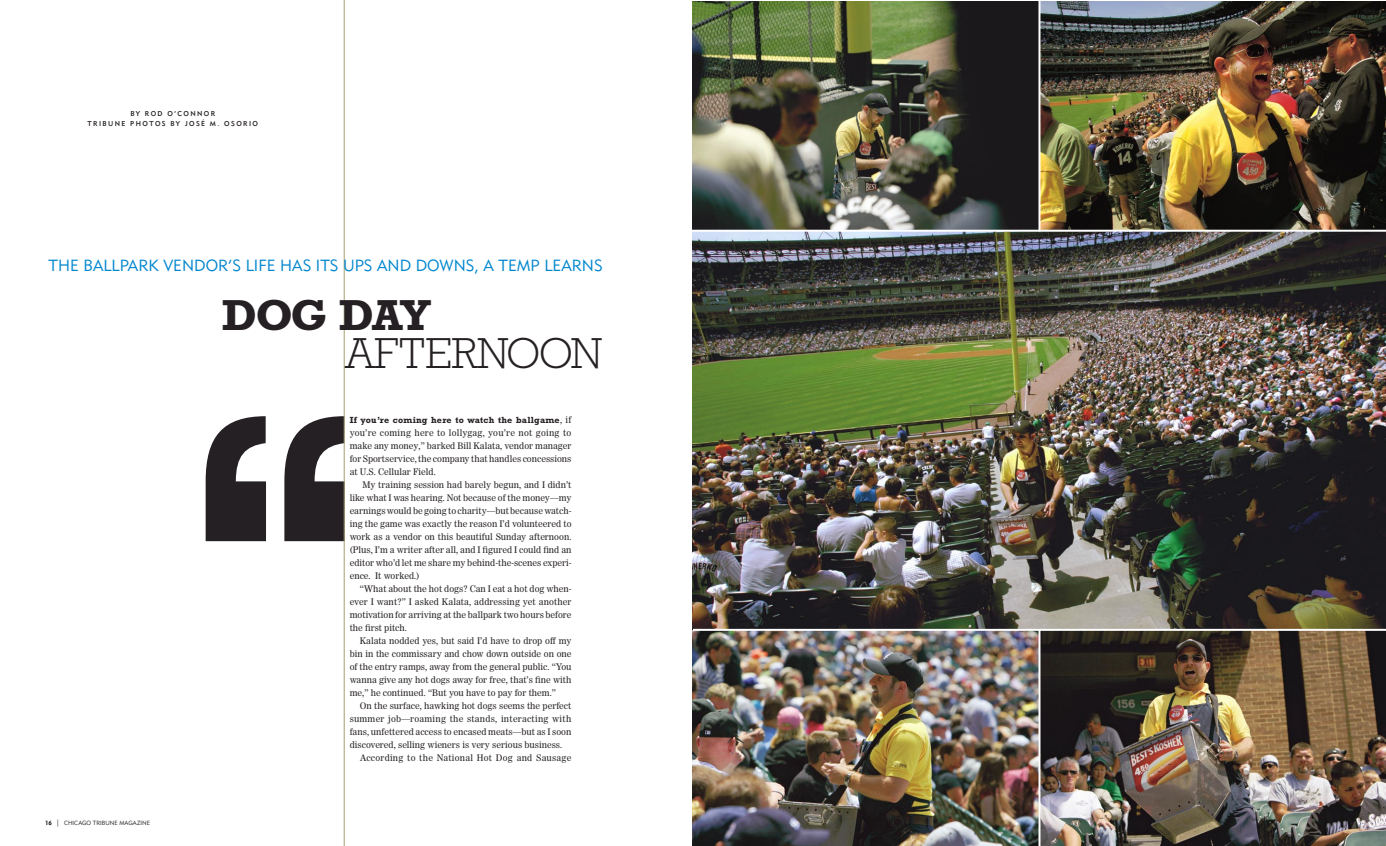
<style>
.page{position:relative;width:1386px;height:846px;background:#fff}
.page>*{position:absolute;margin:0;border:0;box-sizing:border-box;transform-origin:0 0}
.Body_type_-_Worldwd_9_10_5{font:700 364.3px "Rockwell";color:#252023}
.t1{font:300 44px "Rockwell";letter-spacing:-.005em;color:#252023}
.t2{font:700 44px "Rockwell";letter-spacing:-.05em;color:#252023}
.t3{font:16px "Geometric 415 BT Lite A";color:#0086ce}
.Body_type_-_Worldwd_9_10_5-2{font:9px/13px "Worldwide";color:#252023;text-align:justify}
.Body_type_-_Worldwd_9_10_5-3{font:9px "Worldwide";letter-spacing:.025em;color:#252023}
.t4{font:7px "Geometric 415 BT Medium A";letter-spacing:.2em;color:#252023}
.t5{font:6px "Geometric 415 BT Lite A";color:#252023}
.s1{font-family:"Geometric 415 BT Black A"}
.s2{font-size:7px}
.s3{font-family:"Rockwell";font-weight:700}
</style>
<div class="page">
<img style="left:693px;top:631px;width:345px;height:215px">
<img style="left:1040px;top:2px;width:345px;height:228px">
<img style="left:693px;top:2px;width:345px;height:228px">
<img style="left:1041px;top:631px;width:344px;height:215px">
<img style="left:693px;top:232px;width:692px;height:397px">
<hr style="left:344px;top:0;width:1px;height:846px;background:#a6a16e">
<p class="t4" style="left:130px;top:110px;width:86px">BY ROD O’CONNOR</p>
<p class="t4" style="left:88px;top:120px;width:172px">TRIBUNE PHOTOS BY JOSÉ M. OSORIO</p>
<p class="t3" style="left:49px;top:256px;width:556px">THE BALLPARK VENDOR’S LIFE HAS ITS UPS AND DOWNS, A TEMP LEARNS</p>
<p class="t2" style="left:222px;top:289px;width:211px">DOG DAY</p>
<p class="t1" style="left:345px;top:329px;width:258px">AFTERNOON</p>
<p class="t5" style="left:45px;top:819px;width:107px"><span class="s1">16</span> <span class="s2">|</span> CHICAGO TRIBUNE MAGAZINE</p>
<p class="Body_type_-_Worldwd_9_10_5" style="left:171px;top:325px;width:211px">‘‘</p>
<p class="Body_type_-_Worldwd_9_10_5-2" style="left:350px;top:413px;width:223px"><span class="s3">If you’re coming here to watch the ballgame</span>, if you’re coming here to lollygag, you’re not going to make any money,” barked Bill Kalata, vendor manager for Sportservice, the company that handles concessions at U.S. Cellular Field.</p>
<p class="Body_type_-_Worldwd_9_10_5-2" style="left:350px;top:478px;width:223px;text-indent:13px">My training session had barely begun, and I didn’t like what I was hearing. Not because of the money—my earnings would be going to charity—but because watch&shy;ing the game was exactly the reason I’d volunteered to work as a vendor on this beautiful Sunday afternoon. (Plus, I’m a writer after all, and I figured I could find an editor who’d let me share my behind-the-scenes experi&shy;ence. It worked.)</p>
<p class="Body_type_-_Worldwd_9_10_5-2" style="left:350px;top:582px;width:223px;text-indent:10px">“What about the hot dogs? Can I eat a hot dog when&shy;ever I want?” I asked Kalata, addressing yet another motivation for arriving at the ballpark two hours before the first pitch.</p>
<p class="Body_type_-_Worldwd_9_10_5-2" style="left:350px;top:634px;width:223px;text-indent:10px">Kalata nodded yes, but said I’d have to drop off my bin in the commissary and chow down outside on one of the entry ramps, away from the general public. “You wanna give any hot dogs away for free, that’s fine with me,” he continued. “But you have to pay for them.”</p>
<p class="Body_type_-_Worldwd_9_10_5-2" style="left:350px;top:699px;width:223px;text-indent:10px">On the surface, hawking hot dogs seems the perfect summer job—roaming the stands, interacting with fans, unfettered access to encased meats—but as I soon discovered, selling wieners is very serious business.</p>
<p class="Body_type_-_Worldwd_9_10_5-3" style="left:360px;top:752px;width:213px">According to the National Hot Dog and Sausage</p>
</div>
